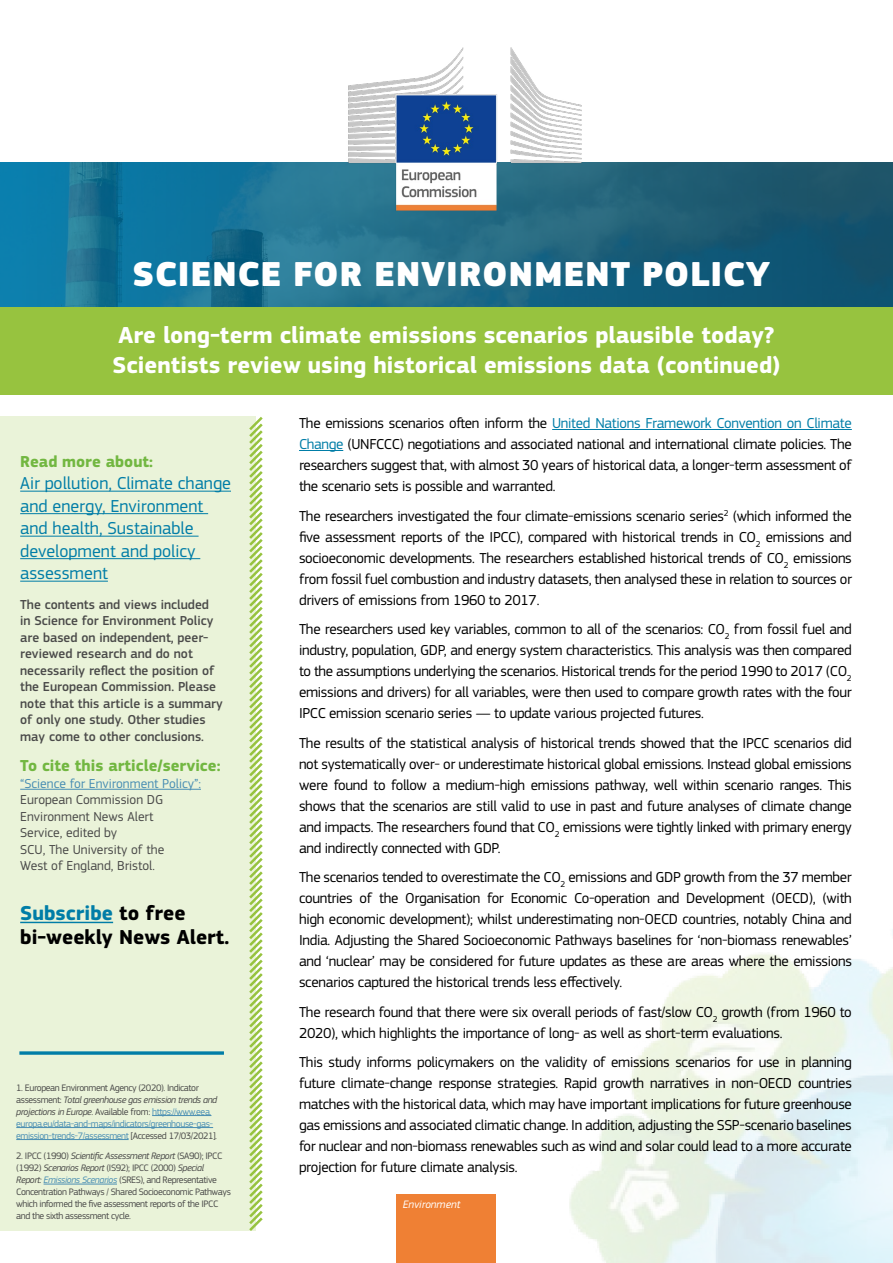
<style>
.page{position:relative;width:893px;height:1263px;background:#fff}
.page>*{position:absolute;margin:0;border:0;box-sizing:border-box;transform-origin:0 0}
.t1{font:900 36px "EC Square Sans Pro Extra";letter-spacing:.02em;color:#fff}
.t2{font:700 24px "EC Square Sans Pro";color:#fff}
.bold_H3{font:700 21px/24px "EC Square Sans Pro";color:#000}
.Side_bar_body_text{font:18px/22.5px "EC Square Sans Pro";color:#007da7}
.side_bar_bold_text{font:700 16.5px "EC Square Sans Pro";color:#72b741}
.Body_Text{font:15px/21px "EC Square Sans Pro";letter-spacing:-.02em;color:#000;text-align:justify}
.Side_bar_body_text-2{font:500 13.5px/16.5px "EC Square Sans Pro";color:#4a4a49}
.Side_bar_body_text-3{font:13.5px "EC Square Sans Pro";color:#4a4a49}
.Side_bar_body_text-4{font:13.5px "EC Square Sans Pro";color:#498eb3}
.t3{font:italic 11.25px "EC Square Sans Pro";color:#fff}
.Footnotes{font:9.75px/12px "EC Square Sans Pro";letter-spacing:-.04em;color:#4a4a49}
.Footnotes-2{font:9.75px/12px "EC Square Sans Pro";letter-spacing:-.04em;color:#498eb3}
.s1{color:#007da7}
.s2{color:#4a4a49}
.s3{font-style:italic;color:#4a4a49}
.s4{font-style:italic}
.s5{font-style:italic;color:#498eb3}
</style>
<div class="page">
<svg style="left:0;top:163px;width:893px;height:144px;background:#186888"></svg>
<div style="left:0;top:417px;width:256px;height:814px;background:#eaf3d9"></div>
<div style="left:397px;top:1195px;width:99px;height:68px;background:#ef8034"></div>
<div style="left:0;top:307px;width:893px;height:88px;background:#97c33f"></div>
<svg style="left:246px;top:416px;width:17px;height:815px"></svg>
<hr style="left:20px;top:491px;width:211px;height:1px;background:#007da7">
<hr style="left:20px;top:513px;width:188px;height:1px;background:#007da7">
<hr style="left:20px;top:536px;width:179px;height:1px;background:#007da7">
<hr style="left:20px;top:558px;width:180px;height:1px;background:#007da7">
<hr style="left:20px;top:581px;width:88px;height:1px;background:#007da7">
<hr style="left:20px;top:789px;width:181px;height:1px;background:#498eb3">
<hr style="left:20px;top:922px;width:93px;height:1px;background:#007da7">
<hr style="left:552px;top:429px;width:300px;height:1px;background:#007da7">
<hr style="left:299px;top:450px;width:44px;height:1px;background:#007da7">
<img style="left:340px;top:47px;width:248px;height:207px">
<hr style="left:152px;top:1115px;width:59px;height:1px;background:#498eb3">
<hr style="left:16px;top:1127px;width:197px;height:1px;background:#498eb3">
<hr style="left:16px;top:1139px;width:113px;height:1px;background:#498eb3">
<hr style="left:44px;top:1184px;width:73px;height:1px;background:#498eb3">
<svg style="left:19px;top:1051px;width:205px;height:4px"></svg>
<h1 class="t1" style="left:132px;top:251px;width:640px">SCIENCE FOR ENVIRONMENT POLICY</h1>
<h2 class="t2" style="left:119px;top:320px;width:657px">Are long-term climate emissions scenarios plausible today?</h2>
<h2 class="t2" style="left:113px;top:350px;width:669px">Scientists review using historical emissions data (continued)</h2>
<p class="side_bar_bold_text" style="left:20px;top:451px;width:134px">Read more about:</p>
<p class="Side_bar_body_text" style="left:20px;top:472px;width:212px">Air pollution, Climate change and energy, Environment and health, Sustainable development and policy assessment</p>
<p class="Side_bar_body_text-2" style="left:20px;top:596px;width:204px">The contents and views included in Science for Environment Policy are based on independent, peer&shy;reviewed research and do not necessarily reflect the position of the European Commission. Please note that this article is a summary of only one study. Other studies may come to other conclusions.</p>
<p class="side_bar_bold_text" style="left:20px;top:756px;width:202px">To cite this article/service:</p>
<p class="Side_bar_body_text-4" style="left:20px;top:775px;width:182px">“Science for Environment Policy”:</p>
<p class="Side_bar_body_text-3" style="left:20px;top:792px;width:145px">European Commission DG</p>
<p class="Side_bar_body_text-3" style="left:20px;top:808px;width:135px">Environment News Alert</p>
<p class="Side_bar_body_text-3" style="left:20px;top:825px;width:98px">Service, edited by</p>
<p class="Side_bar_body_text-3" style="left:20px;top:841px;width:146px">SCU, The University of the</p>
<p class="Side_bar_body_text-3" style="left:20px;top:858px;width:136px">West of England, Bristol.</p>
<h3 class="bold_H3" style="left:20px;top:902px;width:211px"><span class="s1">Subscribe</span> to free bi-weekly News Alert.</h3>
<p class="Footnotes-2" style="left:16px;top:1081px;width:202px"><span class="s2">1. European Environment Agency (2020). Indicator assessment:</span> <span class="s3">Total greenhouse gas emission trends and projections in Europe</span><span class="s2">. Available from:</span> https://www.eea. europa.eu/data-and-maps/indicators/greenhouse-gas&shy;emission-trends-7/assessment <span class="s2">[Accessed 17/03/2021].</span></p>
<p class="Footnotes" style="left:16px;top:1150px;width:216px">2. IPCC (1990) <span class="s4">Scientific Assessment Report</span> (SA90); IPCC (1992) <span class="s4">Scenarios Report</span> (IS92); IPCC (2000) <span class="s4">Special Report:</span> <span class="s5">Emissions Scenarios</span> (SRES), and Representative Concentration Pathways / Shared Socioeconomic Pathways which informed the five assessment reports of the IPCC and the sixth assessment cycle.</p>
<p class="Body_Text" style="left:299px;top:413px;width:554px">The emissions scenarios often inform the <span class="s1">United Nations Framework Convention on Climate Change</span> (UNFCCC) negotiations and associated national and international climate policies. The researchers suggest that, with almost 30 years of historical data, a longer-term assessment of the scenario sets is possible and warranted.</p>
<p class="Body_Text" style="left:299px;top:505px;width:554px">The researchers investigated the four climate-emissions scenario series<sup>2</sup> (which informed the five assessment reports of the IPCC), compared with historical trends in CO<sub>2</sub> emissions and socioeconomic developments. The researchers established historical trends of CO<sub>2</sub> emissions from fossil fuel combustion and industry datasets, then analysed these in relation to sources or drivers of emissions from 1960 to 2017.</p>
<p class="Body_Text" style="left:299px;top:619px;width:554px">The researchers used key variables, common to all of the scenarios: CO<sub>2</sub> from fossil fuel and industry, population, GDP, and energy system characteristics. This analysis was then compared to the assumptions underlying the scenarios. Historical trends for the period 1990 to 2017 (CO<sub>2 </sub>emissions and drivers) for all variables, were then used to compare growth rates with the four IPCC emission scenario series — to update various projected futures.</p>
<p class="Body_Text" style="left:299px;top:732px;width:554px">The results of the statistical analysis of historical trends showed that the IPCC scenarios did not systematically over- or underestimate historical global emissions. Instead global emissions were found to follow a medium-high emissions pathway, well within scenario ranges. This shows that the scenarios are still valid to use in past and future analyses of climate change and impacts. The researchers found that CO<sub>2</sub> emissions were tightly linked with primary energy and indirectly connected with GDP.</p>
<p class="Body_Text" style="left:299px;top:867px;width:554px">The scenarios tended to overestimate the CO<sub>2</sub> emissions and GDP growth from the 37 member countries of the Organisation for Economic Co-operation and Development (OECD), (with high economic development); whilst underestimating non-OECD countries, notably China and India. Adjusting the Shared Socioeconomic Pathways baselines for ‘non-biomass renewables’ and ‘nuclear’ may be considered for future updates as these are areas where the emissions scenarios captured the historical trends less effectively.</p>
<p class="Body_Text" style="left:299px;top:1001px;width:554px">The research found that there were six overall periods of fast/slow CO<sub>2</sub> growth (from 1960 to<br>2020), which highlights the importance of long- as well as short-term evaluations.</p>
<p class="Body_Text" style="left:299px;top:1052px;width:554px">This study informs policymakers on the validity of emissions scenarios for use in planning future climate-change response strategies. Rapid growth narratives in non-OECD countries matches with the historical data, which may have important implications for future greenhouse gas emissions and associated climatic change. In addition, adjusting the SSP-scenario baselines for nuclear and non-biomass renewables such as wind and solar could lead to a more accurate projection for future climate analysis.</p>
<p class="t3" style="left:403px;top:1198px;width:59px">Environment</p>
</div>
